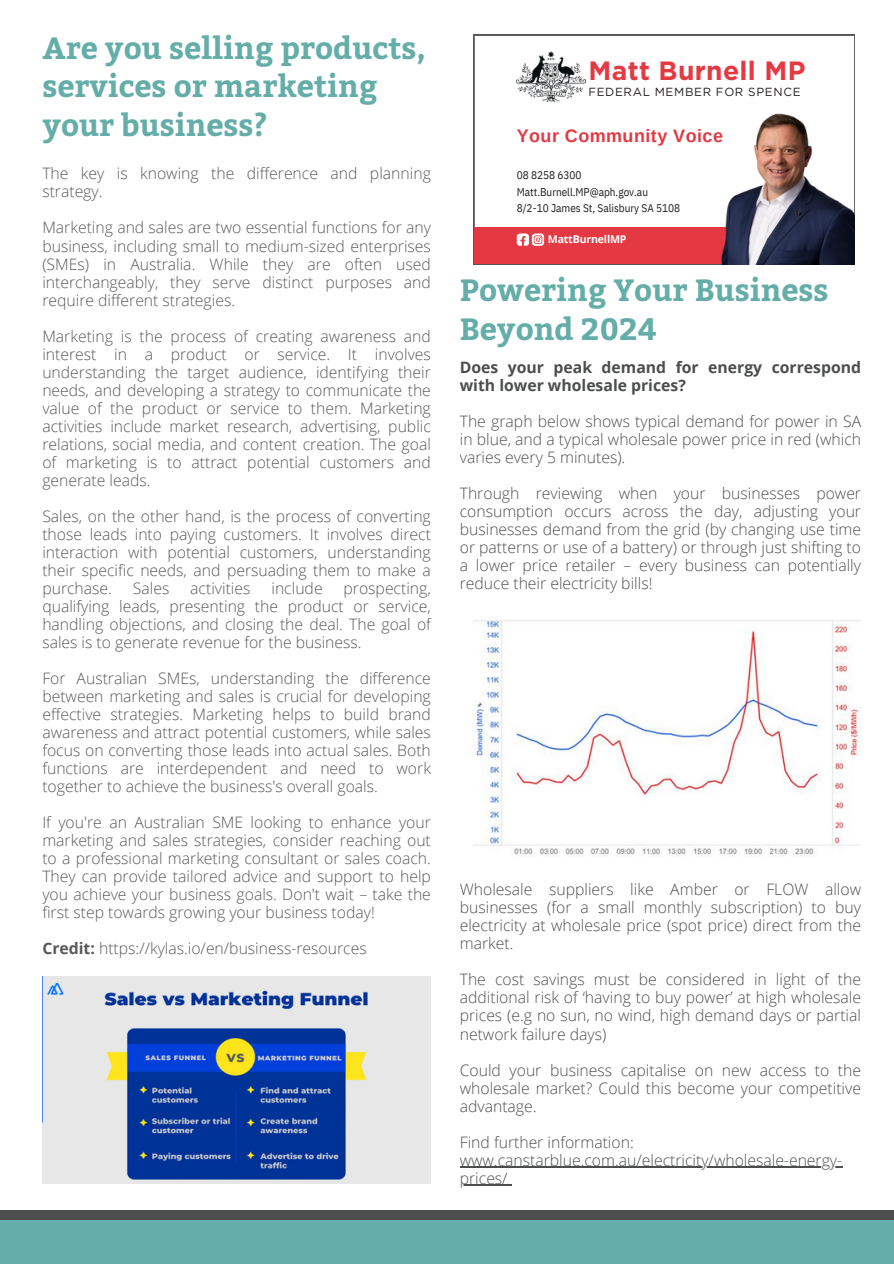
<style>
.page{position:relative;width:894px;height:1264px;background:#fff}
.page>*{position:absolute;margin:0;border:0;box-sizing:border-box;transform-origin:0 0}
.t1{font:700 30.6px/38.2px "Bitter";color:#65ada8}
.t2{font:700 26.4px "Gotham";letter-spacing:.015em;color:#e43941}
.t3{font:700 18px "Arimo";letter-spacing:.025em;color:#e43942}
.t4{font:300 15.75px/18px "Open Sans";color:#58585a;text-align:justify}
.t5{font:300 15.75px/18px "Open Sans";color:#4c4e4d;text-align:justify}
.t6{font:700 15.75px/18px "Open Sans";color:#4c4e4d}
.t7{font:11.7px "Gotham";letter-spacing:.055em;color:#231f20}
.t8{font:11.1px/16.5px "IBM Plex Sans Cond";color:#231f20}
.t9{font:700 10.65px "Open Sans";letter-spacing:-.02em;color:#fff}
.s1{font-weight:700}
</style>
<div class="page">
<img style="left:42px;top:976px;width:388px;height:207px">
<img style="left:472px;top:619px;width:388px;height:237px">
<hr style="left:459px;top:1166px;width:383px;height:1px;background:#4c4e4d">
<hr style="left:459px;top:1184px;width:48px;height:1px;background:#4c4e4d">
<svg style="left:473px;top:35px;width:381px;height:230px"></svg>
<div style="left:475px;top:228px;width:378px;height:36px;background:#e43942"></div>
<svg style="left:516px;top:233px;width:28px;height:13px"></svg>
<img style="left:516px;top:51px;width:69px;height:50px">
<img style="left:710px;top:113px;width:143px;height:151px">
<div style="left:0;top:1215px;width:893px;height:48px;background:#65ada8"></div>
<div style="left:0;top:1210px;width:893px;height:10px;background:#4c4e4d"></div>
<p class="t1" style="left:42px;top:27px;width:385px">Are you selling products, services or marketing your business?</p>
<h4 class="t4" style="left:42px;top:164px;width:390px">The key is knowing the difference and planning strategy.</h4>
<h4 class="t4" style="left:42px;top:218px;width:390px">Marketing and sales are two essential functions for any business, including small to medium-sized enterprises (SMEs) in Australia. While they are often used interchangeably, they serve distinct purposes and require different strategies.</h4>
<h4 class="t4" style="left:42px;top:326px;width:390px">Marketing is the process of creating awareness and interest in a product or service. It involves understanding the target audience, identifying their needs, and developing a strategy to communicate the value of the product or service to them. Marketing activities include market research, advertising, public relations, social media, and content creation. The goal of marketing is to attract potential customers and generate leads.</h4>
<h4 class="t4" style="left:42px;top:506px;width:390px">Sales, on the other hand, is the process of converting those leads into paying customers. It involves direct interaction with potential customers, understanding their specific needs, and persuading them to make a purchase.</h4>
<h4 class="t4" style="left:133px;top:578px;width:38px">Sales</h4>
<h4 class="t4" style="left:190px;top:578px;width:62px">activities</h4>
<h4 class="t4" style="left:271px;top:578px;width:53px">include</h4>
<h4 class="t4" style="left:42px;top:578px;width:390px;text-indent:301px">prospecting, qualifying leads, presenting the product or service, handling objections, and closing the deal. The goal of sales is to generate revenue for the business.</h4>
<h4 class="t4" style="left:42px;top:668px;width:390px">For Australian SMEs, understanding the difference between marketing and sales is crucial for developing effective strategies. Marketing helps to build brand awareness and attract potential customers, while sales focus on converting those leads into actual sales. Both functions are interdependent and need to work together to achieve the business's overall goals.</h4>
<h4 class="t4" style="left:42px;top:812px;width:390px">If you're an Australian SME looking to enhance your marketing and sales strategies, consider reaching out to a professional marketing consultant or sales coach.<br>They can provide tailored advice and support to help you achieve your business goals. Don't wait – take the first step towards growing your business today!</h4>
<p class="t4" style="left:42px;top:938px;width:326px"><span class="s1">Credit:</span> https://kylas.io/en/business-resources</p>
<h2 class="t2" style="left:588px;top:54px;width:218px">Matt Burnell MP</h2>
<p class="t7" style="left:588px;top:85px;width:214px">FEDERAL MEMBER FOR SPENCE</p>
<p class="t3" style="left:516px;top:126px;width:208px">Your Community Voice</p>
<h4 class="t8" style="left:516px;top:167px;width:165px">08 8258 6300<br>Matt.Burnell.MP@aph.gov.au<br>8/2-10 James St, Salisbury SA 5108</h4>
<h4 class="t9" style="left:547px;top:231px;width:80px">MattBurnellMP</h4>
<h4 class="t1" style="left:459px;top:270px;width:370px">Powering Your Business<br>Beyond 2024</h4>
<p class="t6" style="left:459px;top:358px;width:402px">Does your peak demand for energy correspond with lower wholesale prices?</p>
<p class="t5" style="left:459px;top:412px;width:403px">The graph below shows typical demand for power in SA in blue, and a typical wholesale power price in red (which varies every 5 minutes).</p>
<p class="t5" style="left:459px;top:484px;width:403px">Through reviewing when your businesses power consumption occurs across the day, adjusting your businesses demand from the grid (by changing use time or patterns or use of a battery) or through just shifting to a lower price retailer – every business can potentially reduce their electricity bills!</p>
<h2 class="t5" style="left:459px;top:880px;width:403px">Wholesale suppliers like Amber or FLOW allow businesses (for a small monthly subscription) to buy electricity at wholesale price (spot price) direct from the market.</h2>
<p class="t5" style="left:459px;top:970px;width:402px">The cost savings must be considered in light of the additional risk of ‘having to buy power’ at high wholesale prices (e.g no sun, no wind, high demand days or partial network failure days)</p>
<h5 class="t5" style="left:459px;top:1060px;width:402px">Could your business capitalise on new access to the wholesale market? Could this become your competitive advantage.</h5>
<h1 class="t5" style="left:459px;top:1132px;width:175px">Find further information:</h1>
<h3 class="t5" style="left:459px;top:1150px;width:384px">www.canstarblue.com.au/electricity/wholesale-energy-</h3>
<h4 class="t5" style="left:459px;top:1168px;width:49px">prices/</h4>
</div>
